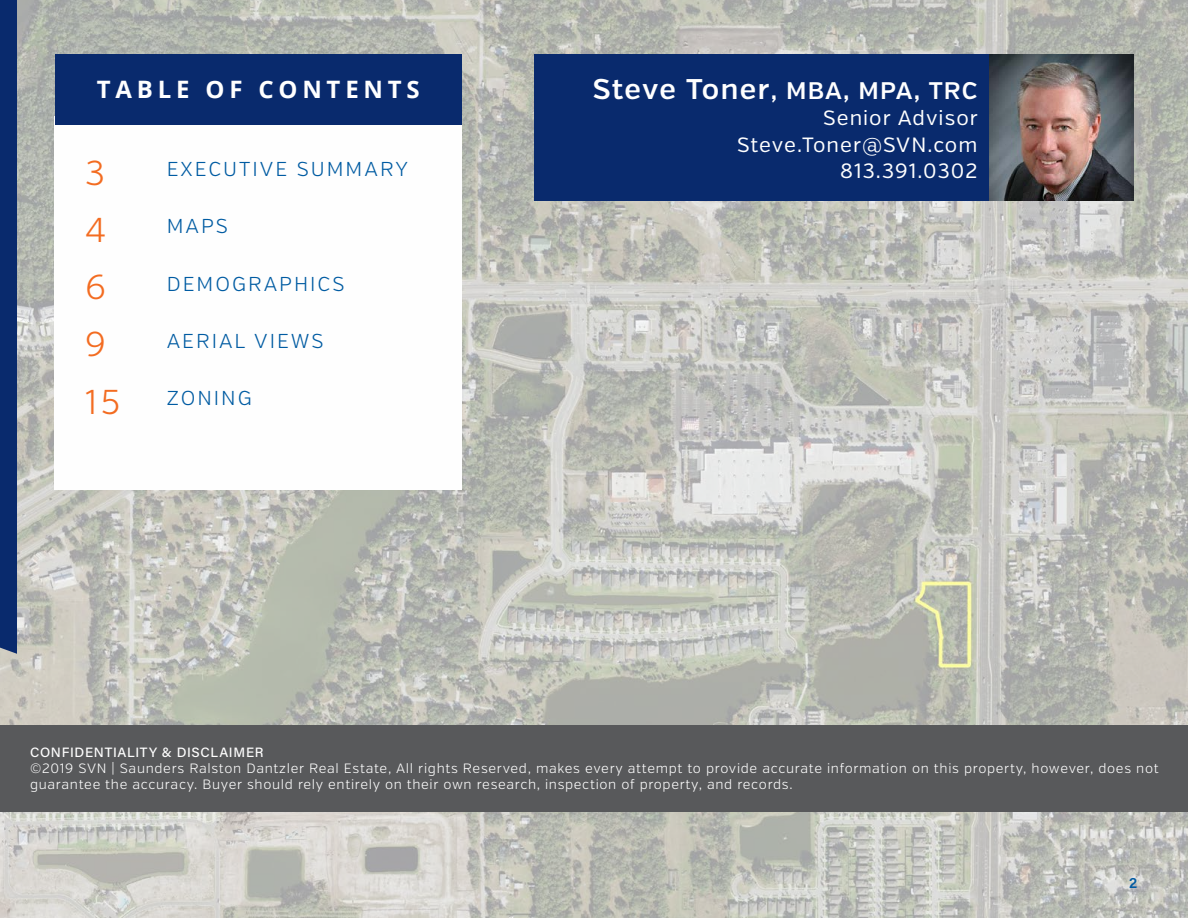
<style>
.page{position:relative;width:1188px;height:918px;background:#fff}
.page>*{position:absolute;margin:0;border:0;box-sizing:border-box;transform-origin:0 0}
.t1{font:300 34.5px "Verb";color:#f36c21}
.t2{font:600 24px "Verb";letter-spacing:.05em;color:#fff}
.t3{font:700 24px "Open Sans";letter-spacing:.2em;color:#fff}
.t4{font:20.7px/26.4px "Verb";letter-spacing:.05em;color:#fff;text-align:right}
.t5{font:300 20.1px "Verb";letter-spacing:.1em;color:#005ba2}
.t6{font:600 15px "Acumin Pro";color:#005ba2}
.t7{font:300 13.5px/16.2px "Verb";letter-spacing:.05em;color:#fff}
.t8{font:500 13.5px "Acumin Pro";letter-spacing:.05em;color:#fff}
.s1{font-size:28.5px}
</style>
<div class="page">
<img style="left:0;top:0;width:1188px;height:918px">
<div style="left:54px;top:117px;width:407px;height:373px;background:#fefefe"></div>
<div style="left:0;top:0;width:17px;height:654px;background:#092a6d"></div>
<div style="left:0;top:725px;width:1188px;height:87px;background:#58595b"></div>
<div style="left:55px;top:54px;width:406px;height:70px;background:#092a6d"></div>
<img style="left:988px;top:54px;width:146px;height:146px">
<div style="left:534px;top:54px;width:454px;height:146px;background:#092a6d"></div>
<h2 class="t3" style="left:97px;top:73px;width:325px">TABLE OF CONTENTS</h2>
<h1 class="t1" style="left:85px;top:152px;width:21px">3</h1>
<h3 class="t5" style="left:167px;top:157px;width:243px">EXECUTIVE SUMMARY</h3>
<h1 class="t1" style="left:85px;top:209px;width:23px">4</h1>
<h3 class="t5" style="left:167px;top:214px;width:63px">MAPS</h3>
<h1 class="t1" style="left:85px;top:267px;width:22px">6</h1>
<h3 class="t5" style="left:167px;top:272px;width:179px">DEMOGRAPHICS</h3>
<h1 class="t1" style="left:85px;top:324px;width:22px">9</h1>
<h3 class="t5" style="left:167px;top:329px;width:158px">AERIAL VIEWS</h3>
<h1 class="t1" style="left:85px;top:381px;width:36px">15</h1>
<h3 class="t5" style="left:167px;top:386px;width:87px">ZONING</h3>
<h2 class="t2" style="left:593px;top:76px;width:386px"><span class="s1">Steve Toner</span>, MBA, MPA, TRC</h2>
<h3 class="t4" style="left:737px;top:105px;width:242px">Senior Advisor<br>Steve.Toner@SVN.com<br>813.391.0302</h3>
<p class="t8" style="left:30px;top:743px;width:235px">CONFIDENTIALITY &amp; DISCLAIMER</p>
<p class="t7" style="left:30px;top:760px;width:1130px">©2019 SVN | Saunders Ralston Dantzler Real Estate, All rights Reserved, makes every attempt to provide accurate information on this property, however, does not guarantee the accuracy. Buyer should rely entirely on their own research, inspection of property, and records.</p>
<p class="t6" style="left:1129px;top:872px;width:10px">2</p>
</div>
